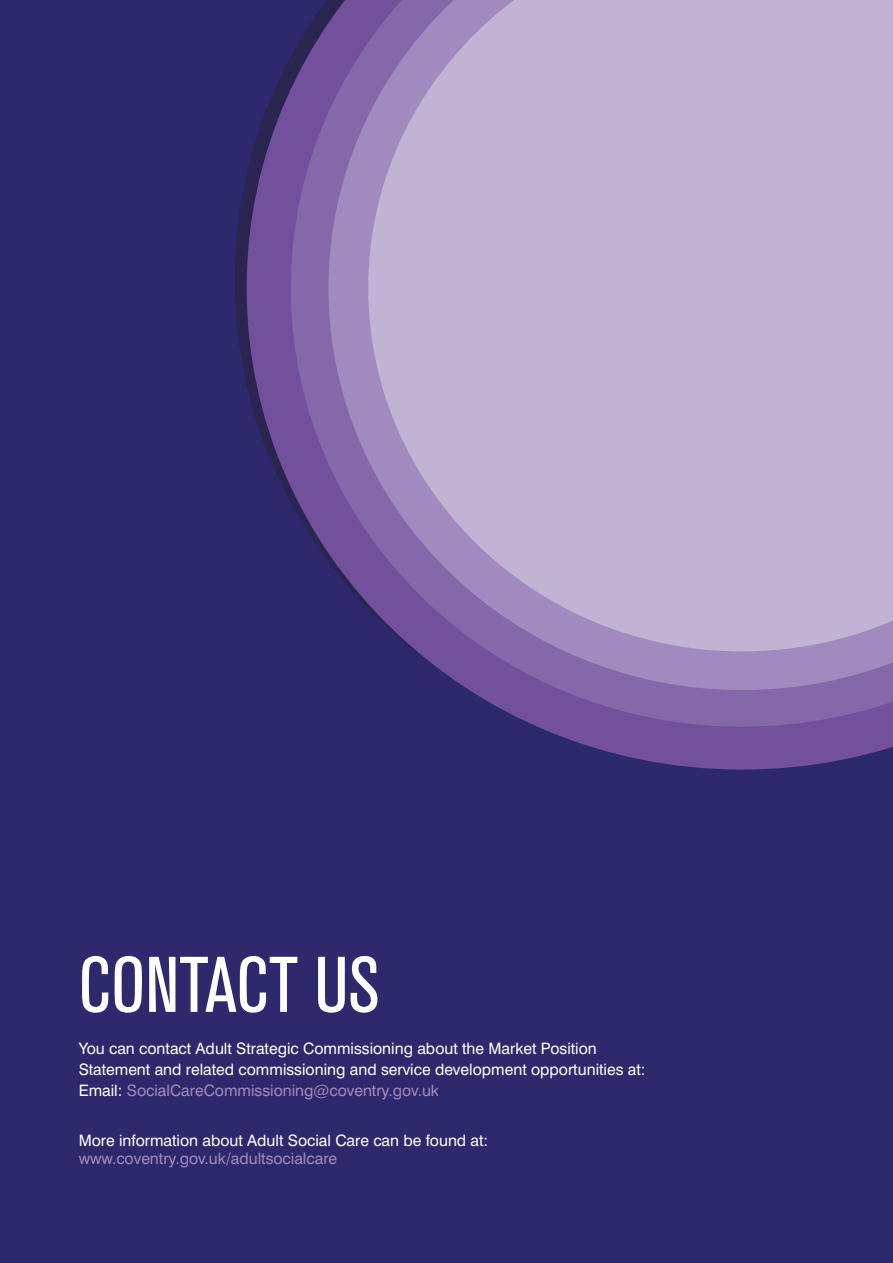
<style>
.page{position:relative;width:893px;height:1263px;background:#2e296c}
.page>*{position:absolute;margin:0;border:0;box-sizing:border-box;transform-origin:0 0}
.t1{font:condensed 78px "Akzidenz Grotesk BQ";color:#fff}
.t2{font:15.75px/21px "Swiss 721 BT";color:#fff}
.t3{font:15.75px "Swiss 721 BT";color:#a18abe}
.s1{color:#a18abe}
</style>
<div class="page">
<svg style="left:247px;top:57px;width:646px;height:712px"></svg>
<svg style="left:291px;top:0;width:602px;height:727px"></svg>
<svg style="left:328px;top:0;width:565px;height:690px;background:#7e65a4"></svg>
<svg style="left:368px;top:0;width:525px;height:651px;background:#baabcf"></svg>
<h1 class="t1" style="left:79px;top:941px;width:302px">CONTACT US</h1>
<p class="t2" style="left:79px;top:1038px;width:568px">You can contact Adult Strategic Commissioning about the Market Position<br>Statement and related commissioning and service development opportunities at:<br>Email: <span class="s1">SocialCareCommissioning@coventry.gov.uk</span></p>
<p class="t2" style="left:79px;top:1130px;width:411px">More information about Adult Social Care can be found at:</p>
<p class="t3" style="left:79px;top:1149px;width:260px">www.coventry.gov.uk/adultsocialcare</p>
</div>
